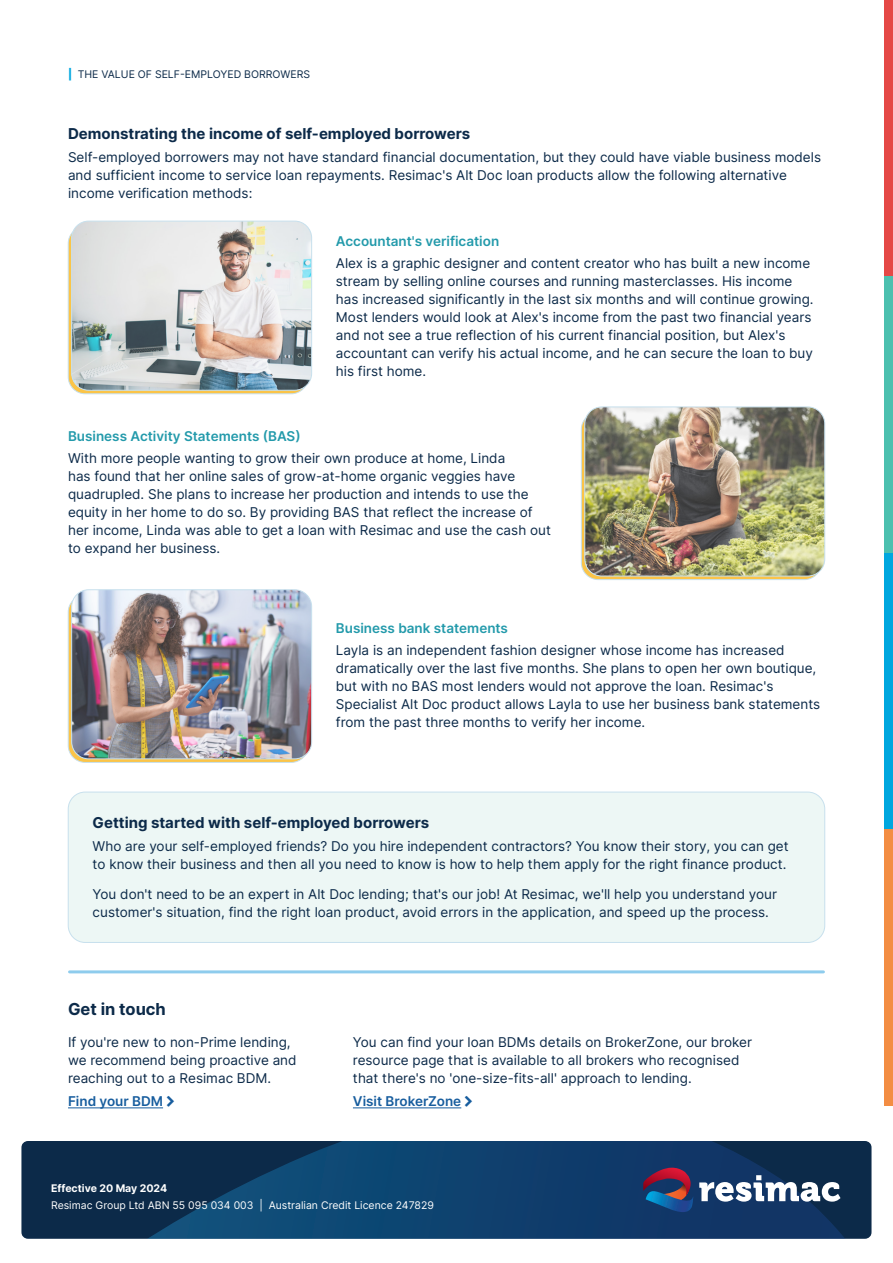
<style>
.page{position:relative;width:893px;height:1263px;background:#fff}
.page>*{position:absolute;margin:0;border:0;box-sizing:border-box;transform-origin:0 0}
.t1{font:700 16.5px "Inter";color:#0c2a49}
.t2{font:700 15px "Inter";color:#0c2a49}
.t3{font:13.5px/18px "Inter";color:#0c2a49}
.t4{font:600 13.5px "Inter";color:#239aab}
.t5{font:600 13.5px "Inter";color:#175d9e}
.t6{font:10.5px "Inter";color:#fff}
.t7{font:10.5px "Inter";color:#0c2a49}
.t8{font:700 10.5px "Inter";color:#fff}
.s1{font-weight:800;color:#00a7df}
</style>
<div class="page">
<div style="left:884px;top:0;width:9px;height:276px;background:#e54846"></div>
<div style="left:884px;top:276px;width:9px;height:277px;background:#4cc0af"></div>
<div style="left:884px;top:553px;width:9px;height:276px;background:#00a7df"></div>
<div style="left:884px;top:829px;width:9px;height:277px;background:#f38d43"></div>
<svg style="left:21px;top:1141px;width:851px;height:98px;background:#0e3961"></svg>
<svg style="left:643px;top:1168px;width:50px;height:44px;background:#473c66"></svg>
<svg style="left:699px;top:1175px;width:141px;height:26px"></svg>
<hr style="left:70px;top:970px;width:753px;height:3px;background:#8ecced">
<hr style="left:68px;top:1107px;width:95px;height:1px;background:#175d9e">
<hr style="left:353px;top:1107px;width:108px;height:1px;background:#175d9e">
<img style="left:72px;top:221px;width:240px;height:169px">
<div style="left:71px;top:221px;width:241px;height:169px;border:1px solid #c7e0ed;border-radius:17px"></div>
<img style="left:585px;top:407px;width:240px;height:169px">
<div style="left:585px;top:407px;width:240px;height:169px;border:1px solid #c7e0ed;border-radius:17px"></div>
<img style="left:72px;top:591px;width:240px;height:168px">
<div style="left:71px;top:589px;width:241px;height:170px;border:1px solid #c7e0ed;border-radius:17px"></div>
<div style="left:68px;top:792px;width:757px;height:150px;background:#edf7f5;border-radius:17px"></div>
<div style="left:68px;top:792px;width:757px;height:151px;border:1px solid #c7e0ed;border-radius:17px"></div>
<p class="t7" style="left:68px;top:67px;width:244px"><span class="s1">|</span> THE VALUE OF SELF-EMPLOYED BORROWERS</p>
<p class="t2" style="left:68px;top:123px;width:404px">Demonstrating the income of self-employed borrowers</p>
<p class="t3" style="left:68px;top:147px;width:754px">Self-employed borrowers may not have standard financial documentation, but they could have viable business models and sufficient income to service loan repayments. Resimac's Alt Doc loan products allow the following alternative income verification methods:</p>
<p class="t4" style="left:336px;top:231px;width:165px">Accountant's verification</p>
<p class="t3" style="left:336px;top:254px;width:479px">Alex is a graphic designer and content creator who has built a new income stream by selling online courses and running masterclasses. His income has increased significantly in the last six months and will continue growing.<br>Most lenders would look at Alex's income from the past two financial years and not see a true reflection of his current financial position, but Alex's accountant can verify his actual income, and he can secure the loan to buy his first home.</p>
<p class="t4" style="left:68px;top:426px;width:234px">Business Activity Statements (BAS)</p>
<p class="t3" style="left:68px;top:449px;width:484px">With more people wanting to grow their own produce at home, Linda<br>has found that her online sales of grow-at-home organic veggies have quadrupled. She plans to increase her production and intends to use the equity in her home to do so. By providing BAS that reflect the increase of her income, Linda was able to get a loan with Resimac and use the cash out to expand her business.</p>
<p class="t4" style="left:336px;top:618px;width:174px">Business bank statements</p>
<p class="t3" style="left:336px;top:640px;width:486px">Layla is an independent fashion designer whose income has increased dramatically over the last five months. She plans to open her own boutique, but with no BAS most lenders would not approve the loan. Resimac's Specialist Alt Doc product allows Layla to use her business bank statements from the past three months to verify her income.</p>
<p class="t2" style="left:93px;top:812px;width:338px">Getting started with self-employed borrowers</p>
<p class="t3" style="left:93px;top:836px;width:698px">Who are your self-employed friends? Do you hire independent contractors? You know their story, you can get to know their business and then all you need to know is how to help them apply for the right finance product.</p>
<p class="t3" style="left:93px;top:885px;width:686px">You don't need to be an expert in Alt Doc lending; that's our job! At Resimac, we'll help you understand your customer's situation, find the right loan product, avoid errors in the application, and speed up the process.</p>
<p class="t1" style="left:68px;top:997px;width:99px">Get in touch</p>
<p class="t3" style="left:68px;top:1033px;width:230px">If you're new to non-Prime lending, we recommend being proactive and reaching out to a Resimac BDM.</p>
<p class="t5" style="left:68px;top:1091px;width:97px">Find your BDM</p>
<p class="t3" style="left:353px;top:1033px;width:401px">You can find your loan BDMs details on BrokerZone, our broker resource page that is available to all brokers who recognised that there's no 'one-size-fits-all' approach to lending.</p>
<p class="t5" style="left:353px;top:1091px;width:110px">Visit BrokerZone</p>
<p class="t8" style="left:51px;top:1181px;width:118px">Effective 20 May 2024</p>
<p class="t6" style="left:51px;top:1198px;width:384px">Resimac Group Ltd ABN 55 095 034 003 | Australian Credit Licence 247829</p>
</div>
